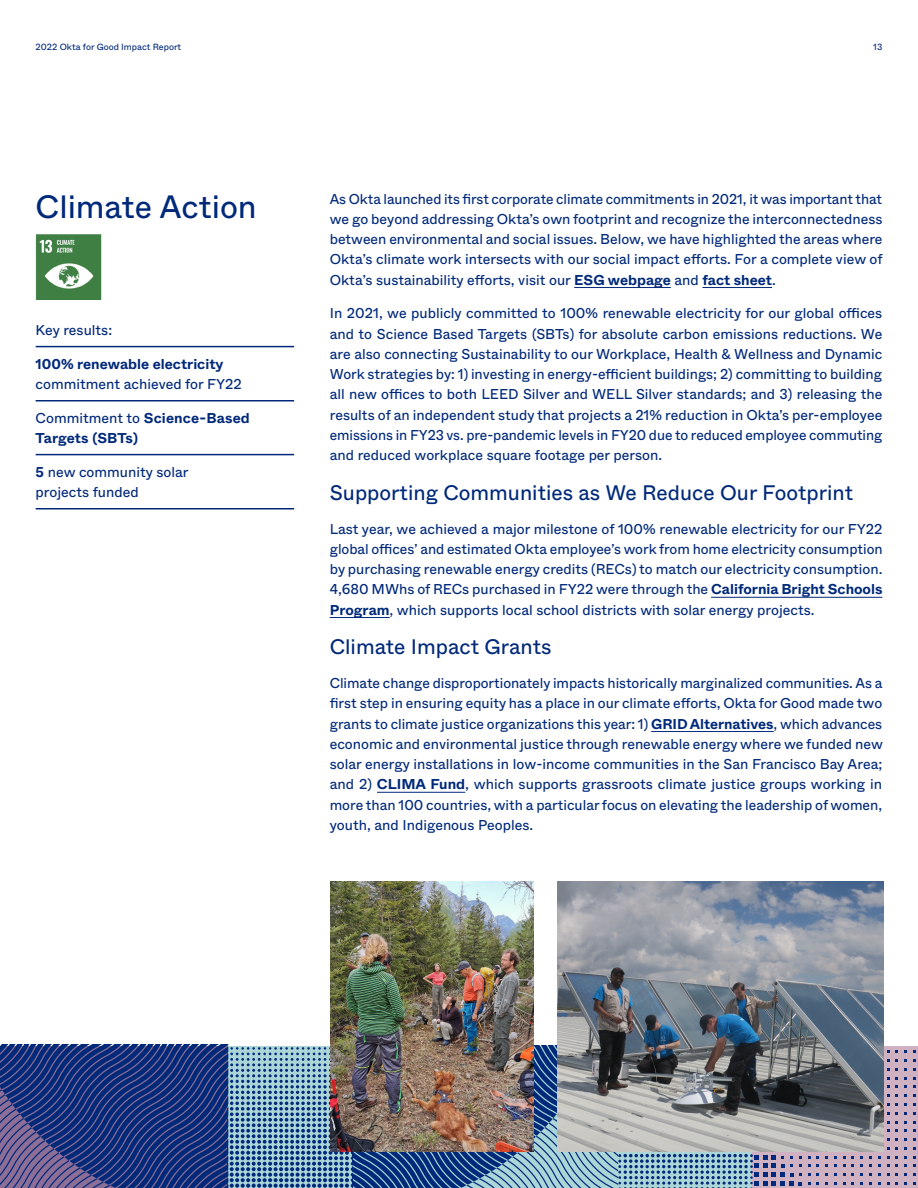
<style>
.page{position:relative;width:918px;height:1188px;background:#fff}
.page>*{position:absolute;margin:0;border:0;box-sizing:border-box;transform-origin:0 0}
.t1{font:32.25px "ABC Whyte";color:#00297a}
.t2{font:21px "ABC Whyte";color:#00297a}
.t3{font:14.25px/20.2px "ABC Whyte";color:#00297a;text-align:justify}
.t4{font:700 14.25px/20.2px "ABC Whyte";color:#00297a}
.t5{font:9px "ABC Whyte";color:#00297a}
.s1{font-weight:700}
.s2{font-weight:400}
</style>
<div class="page">
<div style="left:752px;top:1046px;width:166px;height:142px;background:#cfb1c1"></div>
<svg style="left:0;top:1045px;width:802px;height:143px;background:#4a679a"></svg>
<hr style="left:574px;top:287px;width:97px;height:1px;background:#00297a">
<hr style="left:702px;top:287px;width:70px;height:1px;background:#00297a">
<hr style="left:711px;top:597px;width:171px;height:1px;background:#00297a">
<hr style="left:330px;top:617px;width:60px;height:1px;background:#00297a">
<hr style="left:651px;top:731px;width:123px;height:1px;background:#00297a">
<hr style="left:377px;top:792px;width:88px;height:1px;background:#00297a">
<hr style="left:36px;top:346px;width:258px;height:1px;background:#00297a">
<hr style="left:36px;top:400px;width:258px;height:2px;background:#00297a">
<hr style="left:36px;top:454px;width:258px;height:1px;background:#00297a">
<hr style="left:36px;top:508px;width:258px;height:2px;background:#00297a">
<img style="left:36px;top:234px;width:65px;height:66px">
<img style="left:557px;top:881px;width:326px;height:271px">
<img style="left:331px;top:881px;width:203px;height:271px">
<p class="t5" style="left:36px;top:40px;width:147px">2022 Okta for Good Impact Report</p>
<p class="t5" style="left:873px;top:40px;width:11px">13</p>
<h1 class="t1" style="left:36px;top:181px;width:223px">Climate Action</h1>
<p class="t3" style="left:330px;top:188px;width:554px">As Okta launched its first corporate climate commitments in 2021, it was important that we go beyond addressing Okta’s own footprint and recognize the interconnectedness between environmental and social issues. Below, we have highlighted the areas where Okta’s climate work intersects with our social impact efforts. For a complete view of Okta’s sustainability efforts, visit our <span class="s1">ESG webpage</span> and <span class="s1">fact sheet</span>.</p>
<p class="t3" style="left:330px;top:302px;width:554px">In 2021, we publicly committed to 100% renewable electricity for our global offices and to Science Based Targets (SBTs) for absolute carbon emissions reductions. We are also connecting Sustainability to our Workplace, Health &amp; Wellness and Dynamic Work strategies by: 1) investing in energy-efficient buildings; 2) committing to building all new offices to both LEED Silver and WELL Silver standards; and 3) releasing the results of an independent study that projects a 21% reduction in Okta’s per-employee emissions in FY23 vs. pre-pandemic levels in FY20 due to reduced employee commuting and reduced workplace square footage per person.</p>
<h2 class="t2" style="left:330px;top:476px;width:525px">Supporting Communities as We Reduce Our Footprint</h2>
<p class="t3" style="left:330px;top:518px;width:554px">Last year, we achieved a major milestone of 100% renewable electricity for our FY22 global offices’ and estimated Okta employee’s work from home electricity consumption by purchasing renewable energy credits (RECs) to match our electricity consumption.<br>4,680 MWhs of RECs purchased in FY22 were through the <span class="s1">California Bright Schools Program</span>, which supports local school districts with solar energy projects.</p>
<h2 class="t2" style="left:330px;top:631px;width:223px">Climate Impact Grants</h2>
<p class="t3" style="left:330px;top:672px;width:555px">Climate change disproportionately impacts historically marginalized communities. As a first step in ensuring equity has a place in our climate efforts, Okta for Good made two grants to climate justice organizations this year: 1) <span class="s1">GRID Alternatives</span>, which advances economic and environmental justice through renewable energy where we funded new solar energy installations in low-income communities in the San Francisco Bay Area; and 2) <span class="s1">CLIMA Fund</span>, which supports grassroots climate justice groups working in more than 100 countries, with a particular focus on elevating the leadership of women, youth, and Indigenous Peoples.</p>
<p class="t3" style="left:36px;top:319px;width:78px">Key results:</p>
<p class="t4" style="left:36px;top:353px;width:189px">100% renewable electricity</p>
<p class="t3" style="left:36px;top:373px;width:208px">commitment achieved for FY22</p>
<p class="t4" style="left:36px;top:407px;width:216px"><span class="s2">Commitment to</span> Science-Based<br>Targets (SBTs)</p>
<p class="t3" style="left:36px;top:461px;width:154px"><span class="s1">5</span> new community solar projects funded</p>
</div>
